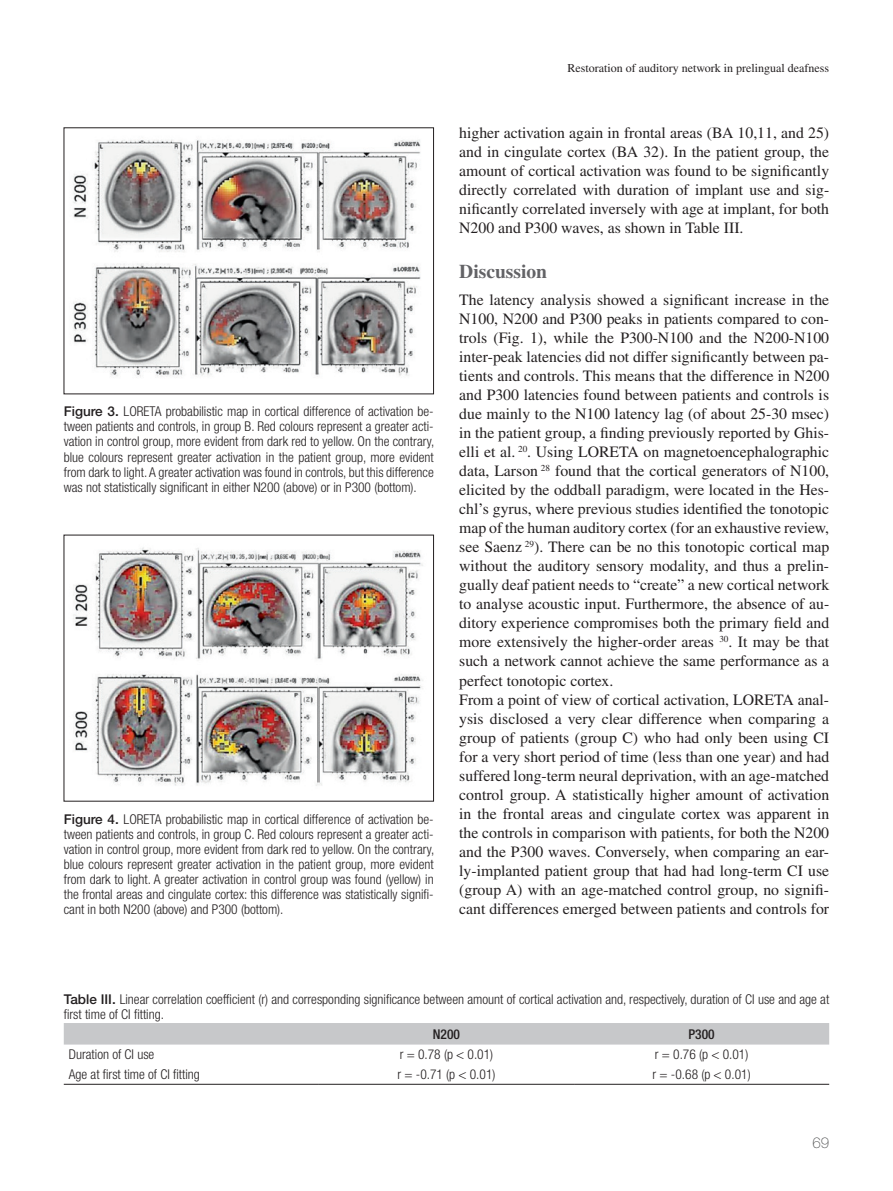
<style>
.page{position:relative;width:893px;height:1191px;background:#fff}
.page>*{position:absolute;margin:0;border:0;box-sizing:border-box;transform-origin:0 0}
.t1{font:700 19.5px "Times LT Std";color:#636366}
.t2{font:15.75px/19px "Times LT Std";color:#231f20;text-align:justify}
.t3{font:100 15px "Helvetica Neue LT Std";color:#4b4c4d}
.t4{font:300 condensed 13.5px/15px "Helvetica Neue LT Std";color:#231f20;text-align:justify}
.t5{font:500 condensed 13.5px "Helvetica Neue LT Std";color:#231f20}
.t6{font:12px "Times LT Std";color:#231f20}
.s1{font-weight:500;font-stretch:normal}
</style>
<div class="page">
<img style="left:73px;top:547px;width:350px;height:239px">
<img style="left:73px;top:139px;width:348px;height:239px">
<div style="left:64px;top:1023px;width:765px;height:21px;background:#c7c8ca"></div>
<hr style="left:64px;top:1084px;width:255px;height:1px;background:#231f20">
<hr style="left:319px;top:1084px;width:255px;height:1px;background:#231f20">
<hr style="left:574px;top:1084px;width:255px;height:1px;background:#231f20">
<p class="t4" style="left:64px;top:404px;width:372px"><span class="s1">Figure 3.</span> LORETA probabilistic map in cortical difference of activation be&shy;tween patients and controls, in group B. Red colours represent a greater acti&shy;vation in control group, more evident from dark red to yellow. On the contrary, blue colours represent greater activation in the patient group, more evident from dark to light. A greater activation was found in controls, but this difference was not statistically significant in either N200 (above) or in P300 (bottom).</p>
<p class="t4" style="left:64px;top:811px;width:372px"><span class="s1">Figure 4.</span> LORETA probabilistic map in cortical difference of activation be&shy;tween patients and controls, in group C. Red colours represent a greater acti&shy;vation in control group, more evident from dark red to yellow. On the contrary, blue colours represent greater activation in the patient group, more evident from dark to light. A greater activation in control group was found (yellow) in the frontal areas and cingulate cortex: this difference was statistically signifi&shy;cant in both N200 (above) and P300 (bottom).</p>
<p class="t6" style="left:567px;top:61px;width:263px">Restoration of auditory network in prelingual deafness</p>
<p class="t2" style="left:459px;top:123px;width:371px">higher activation again in frontal areas (BA 10,11, and 25) and in cingulate cortex (BA 32). In the patient group, the amount of cortical activation was found to be significantly directly correlated with duration of implant use and sig&shy;nificantly correlated inversely with age at implant, for both N200 and P300 waves, as shown in Table III.</p>
<p class="t1" style="left:459px;top:259px;width:89px">Discussion</p>
<p class="t2" style="left:459px;top:290px;width:371px;text-align:left">The latency analysis showed a significant increase in the N100, N200 and P300 peaks in patients compared to con&shy;trols (Fig. 1), while the P300-N100 and the N200-N100 inter-peak latencies did not differ significantly between pa&shy;tients and controls. This means that the difference in N200 and P300 latencies found between patients and controls is due mainly to the N100 latency lag (of about 25-30 msec) in the patient group, a finding previously reported by Ghis&shy;elli et al. <sup>20</sup>. Using LORETA on magnetoencephalographic data, Larson <sup>28</sup> found that the cortical generators of N100, elicited by the oddball paradigm, were located in the Hes&shy;chl’s gyrus, where previous studies identified the tonotopic map of the human auditory cortex (for an exhaustive review, see Saenz <sup>29</sup>). There can be no this tonotopic cortical map without the auditory sensory modality, and thus a prelin&shy;gually deaf patient needs to “create” a new cortical network to analyse acoustic input. Furthermore, the absence of au&shy;ditory experience compromises both the primary field and more extensively the higher-order areas <sup>30</sup>. It may be that such a network cannot achieve the same performance as a perfect tonotopic cortex.<br>From a point of view of cortical activation, LORETA anal&shy;ysis disclosed a very clear difference when comparing a group of patients (group C) who had only been using CI for a very short period of time (less than one year) and had suffered long-term neural deprivation, with an age-matched control group. A statistically higher amount of activation in the frontal areas and cingulate cortex was apparent in the controls in comparison with patients, for both the N200 and the P300 waves. Conversely, when comparing an ear&shy;ly-implanted patient group that had had long-term CI use (group A) with an age-matched control group, no signifi&shy;cant differences emerged between patients and controls for</p>
<p class="t4" style="left:64px;top:991px;width:767px"><span class="s1">Table III.</span> Linear correlation coefficient (r) and corresponding significance between amount of cortical activation and, respectively, duration of CI use and age at first time of CI fitting.</p>
<p class="t5" style="left:433px;top:1025px;width:29px">N200</p>
<p class="t5" style="left:688px;top:1025px;width:28px">P300</p>
<p class="t4" style="left:69px;top:1047px;width:87px">Duration of CI use</p>
<p class="t4" style="left:400px;top:1047px;width:95px">r = 0.78 (p &lt; 0.01)</p>
<p class="t4" style="left:655px;top:1047px;width:95px">r = 0.76 (p &lt; 0.01)</p>
<p class="t4" style="left:69px;top:1066px;width:132px">Age at first time of CI fitting</p>
<p class="t4" style="left:397px;top:1066px;width:99px">r = -0.71 (p &lt; 0.01)</p>
<p class="t4" style="left:653px;top:1066px;width:99px">r = -0.68 (p &lt; 0.01)</p>
<p class="t3" style="left:812px;top:1134px;width:18px">69</p>
</div>
